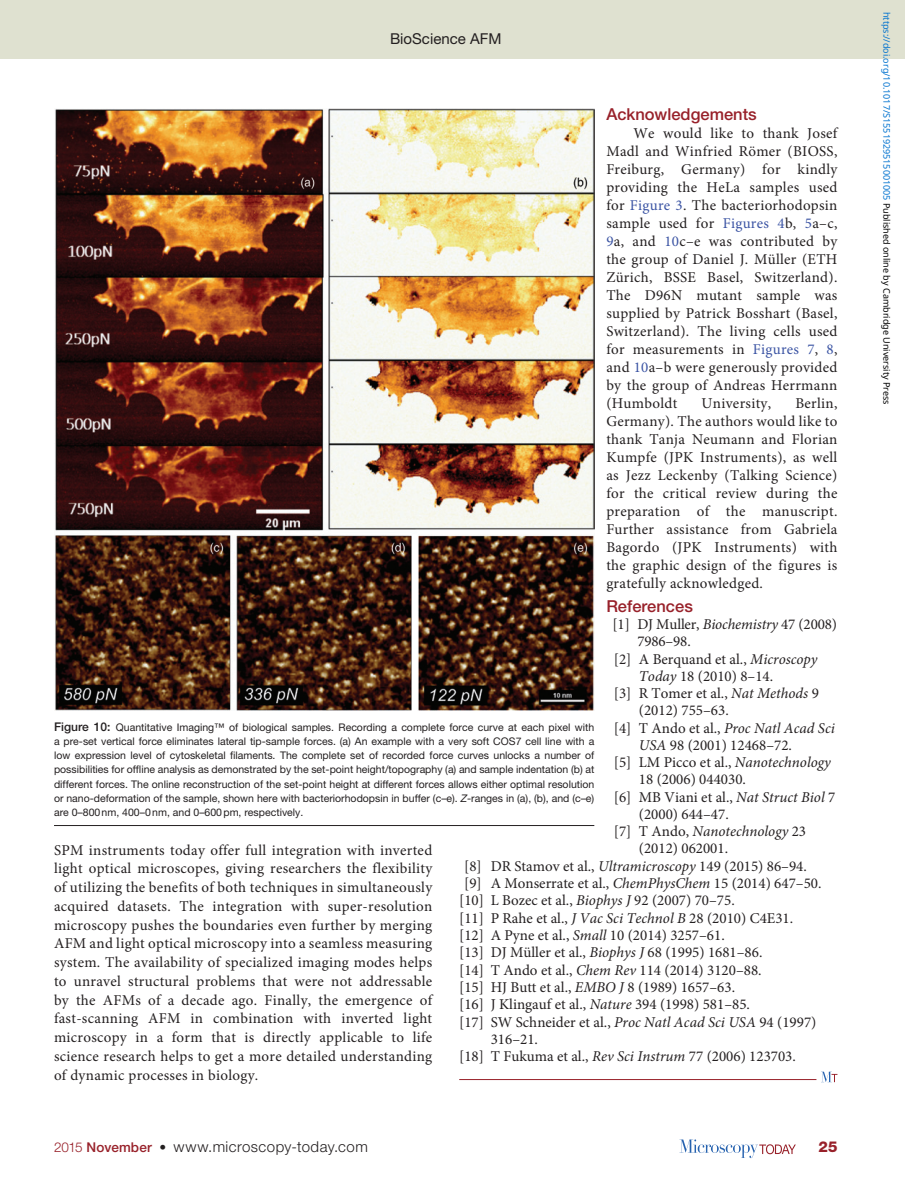
<style>
.page{position:relative;width:905px;height:1188px;background:#fff}
.page>*{position:absolute;margin:0;border:0;box-sizing:border-box;transform-origin:0 0}
.pAckTitle{font:500 16.5px "Helvetica Neue LT Std";color:#98212a}
.pRefTitle{font:500 16.5px "Helvetica Neue LT Std";color:#98212a}
.pAckpara{font:15px/18px "Minion Pro";letter-spacing:.02em;color:#231f20;text-align:justify}
.pReference1{font:15px/17.2px "Minion Pro";color:#231f20}
.pFirstpara{font:15px/18.8px "Minion Pro";letter-spacing:.02em;color:#231f20;text-align:justify}
.pReference1Last{font:15px "Minion Pro";color:#231f20}
.t1{font:300 15px "Helvetica Neue LT Std";letter-spacing:.03em;color:#231f20}
.t2{font:15px "Helvetica Neue LT Std";color:#231f20}
.t3{font:800 15px "Helvetica Neue LT Std";color:#98212a}
.pFigureCaption{font:10.5px/14.2px "Helvetica Neue LT Std";color:#231f20;text-align:justify}
.t4{font:9px "Noto Sans";color:#0172cf}
.s1{color:#3a53a3}
.s2{font-style:italic}
.s3{font-weight:500;font-size:12px}
.s4{font-size:13.5px;color:#98212a}
.s5{font-weight:500;font-size:13.5px;color:#98212a}
.s6{font-weight:500;font-size:13.5px}
.s7{color:#000}
</style>
<div class="page">
<svg style="left:679px;top:1139px;width:116px;height:19px"></svg>
<div style="left:0;top:0;width:904px;height:58px;background:#dfe1d0"></div>
<hr style="left:459px;top:1079px;width:357px;height:1px;background:#98212a">
<svg style="left:822px;top:1072px;width:15px;height:10px"></svg>
<img style="left:54px;top:108px;width:540px;height:602px">
<hr style="left:54px;top:825px;width:540px;height:1px;background:#231f20">
<p class="t2" style="left:390px;top:30px;width:113px">BioScience AFM</p>
<p class="pAckTitle" style="left:606px;top:104px;width:152px">Acknowledgements</p>
<p class="pAckpara" style="left:606px;top:124px;width:233px;text-indent:27px">We would like to thank Josef Madl and Winfried Römer (BIOSS, Freiburg, Germany) for kindly providing the HeLa samples used for <span class="s1">Figure 3</span>. The bacteriorhodopsin sample used for <span class="s1">Figures 4</span>b, <span class="s1">5</span>a–c, <span class="s1">9</span>a, and <span class="s1">10</span>c–e was contributed by the group of Daniel J. Müller (ETH Zürich, BSSE Basel, Switzerland).<br>The D96N mutant sample was supplied by Patrick Bosshart (Basel, Switzerland). The living cells used for measurements in <span class="s1">Figures 7</span>, <span class="s1">8</span>, and <span class="s1">10</span>a–b were generously provided by the group of Andreas Herrmann (Humboldt</p>
<p class="pAckpara" style="left:606px;top:394px;width:233px;text-indent:189px">Berlin, Germany). The authors would like to thank Tanja Neumann and Florian Kumpfe (JPK Instruments), as well as Jezz Leckenby (Talking Science) for the critical review during the preparation of the manuscript.<br>Further assistance from Gabriela Bagordo (JPK Instruments) with the graphic design of the figures is gratefully acknowledged.</p>
<p class="pRefTitle" style="left:606px;top:596px;width:88px">References</p>
<p class="pReference1" style="left:637px;top:616px;width:201px;text-indent:-25px">[1] DJ Muller, <span class="s2">Biochemistry</span> 47 (2008)<br>7986–98.</p>
<p class="pReference1" style="left:639px;top:650px;width:180px;text-indent:-25px">[2] A Berquand et al., <span class="s2">Microscopy<br>Today</span> 18 (2010) 8–14.</p>
<p class="pReference1" style="left:639px;top:685px;width:181px;text-indent:-25px">[3] R Tomer et al., <span class="s2">Nat Methods</span> 9 (2012) 755–63.</p>
<p class="pReference1" style="left:639px;top:719px;width:197px;text-indent:-25px">[4] T Ando et al., <span class="s2">Proc Natl Acad Sci<br>USA</span> 98 (2001) 12468–72.</p>
<p class="pReference1" style="left:639px;top:754px;width:193px;text-indent:-25px">[5] LM Picco et al., <span class="s2">Nanotechnology<br></span>18 (2006) 044030.</p>
<p class="pReference1" style="left:639px;top:788px;width:198px;text-indent:-25px">[6] MB Viani et al., <span class="s2">Nat Struct Biol</span> 7 (2000) 644–47.</p>
<p class="pReference1" style="left:639px;top:823px;width:169px;text-indent:-25px">[7] T Ando, <span class="s2">Nanotechnology</span> 23 (2012) 062001.</p>
<p class="pReference1" style="left:464px;top:857px;width:344px">[8] DR Stamov et al., <span class="s2">Ultramicroscopy</span> 149 (2015) 86–94.</p>
<p class="pReference1" style="left:464px;top:875px;width:359px">[9] A Monserrate et al., <span class="s2">ChemPhysChem</span> 15 (2014) 647–50.</p>
<p class="pReference1" style="left:459px;top:892px;width:277px">[10] L Bozec et al., <span class="s2">Biophys J</span> 92 (2007) 70–75.</p>
<p class="pReference1" style="left:459px;top:909px;width:335px">[11] P Rahe et al., <span class="s2">J Vac Sci Technol B</span> 28 (2010) C4E31.</p>
<p class="pReference1" style="left:459px;top:927px;width:267px">[12] A Pyne et al., <span class="s2">Small</span> 10 (2014) 3257–61.</p>
<p class="pReference1" style="left:459px;top:944px;width:305px">[13] DJ Müller et al., <span class="s2">Biophys J</span> 68 (1995) 1681–86.</p>
<p class="pReference1" style="left:459px;top:961px;width:304px">[14] T Ando et al., <span class="s2">Chem Rev</span> 114 (2014) 3120–88.</p>
<p class="pReference1" style="left:459px;top:979px;width:277px">[15] HJ Butt et al., <span class="s2">EMBO J</span> 8 (1989) 1657–63.</p>
<p class="pReference1" style="left:459px;top:996px;width:292px">[16] J Klingauf et al., <span class="s2">Nature</span> 394 (1998) 581–85.</p>
<p class="pReference1" style="left:491px;top:1013px;width:327px;text-indent:-32px">[17] SW Schneider et al., <span class="s2">Proc Natl Acad Sci USA</span> 94 (1997)<br>316–21.</p>
<p class="pReference1Last" style="left:459px;top:1046px;width:338px">[18] T Fukuma et al., <span class="s2">Rev Sci Instrum</span> 77 (2006) 123703.</p>
<p class="pAckpara" style="left:701px;top:394px;width:71px">University,</p>
<p class="pFigureCaption" style="left:54px;top:720px;width:542px"><span class="s3">Figure 10:</span> Quantitative Imaging™ of biological samples. Recording a complete force curve at each pixel with a pre-set vertical force eliminates lateral tip-sample forces. (a) An example with a very soft COS7 cell line with a low expression level of cytoskeletal filaments. The complete set of recorded force curves unlocks a number of possibilities for offline analysis as demonstrated by the set-point height/topography (a) and sample indentation (b) at different forces. The online reconstruction of the set-point height at different forces allows either optimal resolution or nano-deformation of the sample, shown here with bacteriorhodopsin in buffer (c–e). <span class="s2">Z</span>-ranges in (a), (b), and (c–e) are 0–800nm, 400–0nm, and 0–600pm, respectively.</p>
<p class="pFirstpara" style="left:54px;top:841px;width:380px">SPM instruments today offer full integration with inverted light optical microscopes, giving researchers the flexibility of utilizing the benefits of both techniques in simultaneously acquired datasets. The integration with super-resolution microscopy pushes the boundaries even further by merging AFM and light optical microscopy into a seamless measuring system. The availability of specialized imaging modes helps to unravel structural problems that were not addressable by the AFMs of a decade ago. Finally, the emergence of fast-scanning AFM in combination with inverted light microscopy in a form that is directly applicable to life science research helps to get a more detailed understanding of dynamic processes in biology.</p>
<p class="t1" style="left:54px;top:1137px;width:315px"><span class="s4">2015</span> <span class="s5">November</span> <span class="s6">•</span> www.microscopy-today.com</p>
<p class="t3" style="left:818px;top:1138px;width:21px">25</p>
<p class="t4" style="left:893px;top:12px;width:394px;rotate:90deg">https://doi.org/10.1017/S1551929515001005 <span class="s7">Published online by Cambridge University Press</span></p>
</div>
